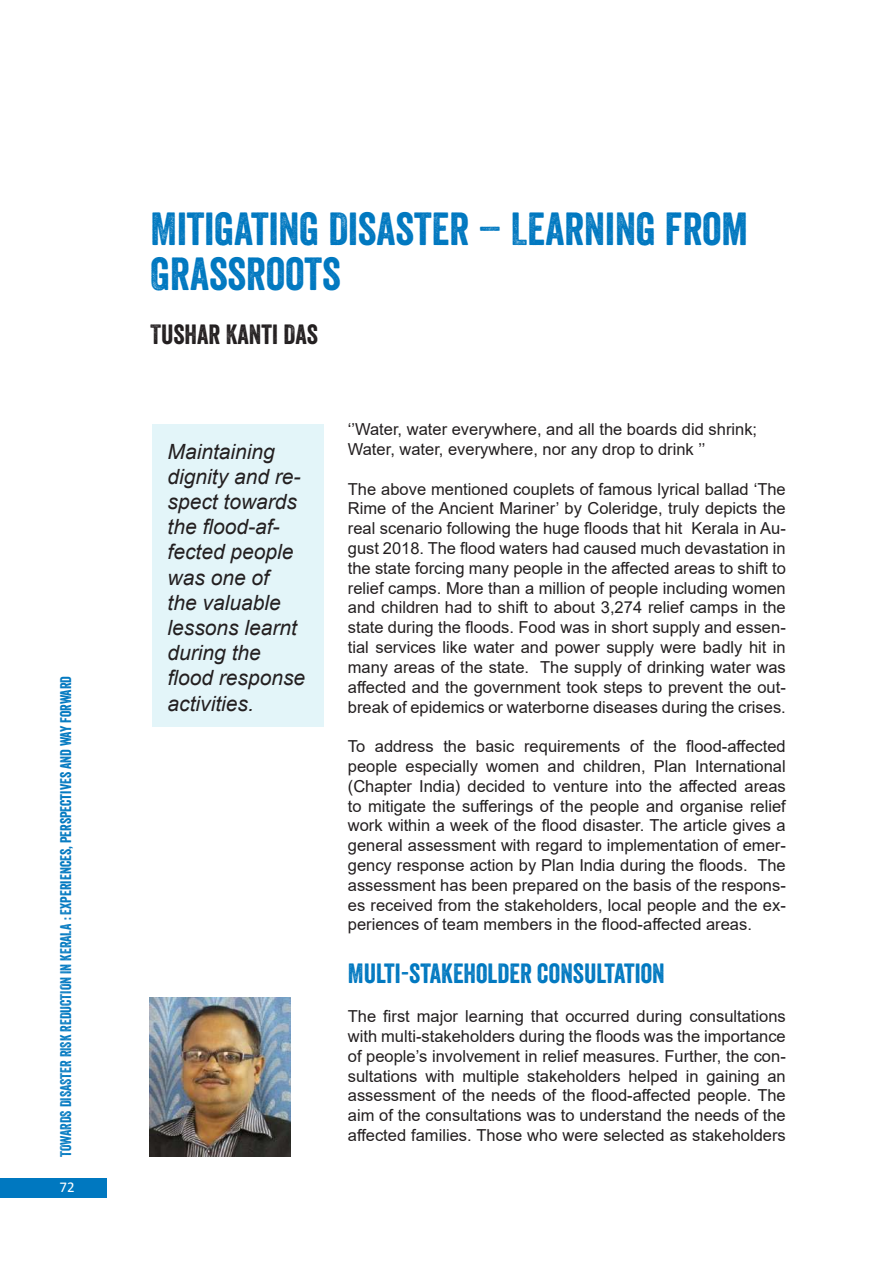
<style>
.page{position:relative;width:893px;height:1263px;background:#fff}
.page>*{position:absolute;margin:0;border:0;box-sizing:border-box;transform-origin:0 0}
.t1{font:45px/45px "Veneer";color:#0078c0}
.t2{font:27px "Veneer";color:#0078c0}
.t3{font:27px "Veneer";color:#231f20}
.t4{font:italic 21px/25.2px "Arial";color:#231f20}
.t5{font:16.5px/19.8px "Arial";color:#231f20;text-align:justify}
.t6{font:15px "Veneer";color:#0078c0}
.t7{font:15px "Calibri";color:#fff}
</style>
<div class="page">
<div style="left:0;top:1178px;width:106px;height:19px;background:#0078c0"></div>
<div style="left:152px;top:424px;width:171px;height:302px;background:#e3f5f9"></div>
<img style="left:150px;top:997px;width:140px;height:160px">
<p class="t6" style="left:56px;top:1157px;width:482px;rotate:-90deg">TOWARDS DISASTER RISK REDUCTION IN KERALA : EXPERIENCES, PERSPECTIVES AND WAY FORWARD</p>
<p class="t7" style="left:60px;top:1178px;width:17px">72</p>
<h1 class="t1" style="left:151px;top:206px;width:599px">MITIGATING DISASTER – LEARNING FROM<br>GRASSROOTS</h1>
<h2 class="t3" style="left:151px;top:318px;width:169px">TUSHAR KANTI DAS</h2>
<p class="t4" style="left:168px;top:439px;width:139px">Maintaining dignity and re&shy;spect towards the flood-af&shy;fected people was one of<br>the valuable lessons learnt during the flood response activities.</p>
<p class="t5" style="left:348px;top:419px;width:411px">‘’Water, water everywhere, and all the boards did shrink;<br>Water, water, everywhere, nor any drop to drink ’’</p>
<p class="t5" style="left:348px;top:479px;width:439px">The above mentioned couplets of famous lyrical ballad ‘The Rime of the Ancient Mariner’ by Coleridge, truly depicts the real scenario following the huge floods that hit Kerala in Au&shy;gust 2018. The flood waters had caused much devastation in the state forcing many people in the affected areas to shift to relief camps. More than a million of people including women and children had to shift to about 3,274 relief camps in the state during the floods. Food was in short supply and essen&shy;tial services like water and power supply were badly hit in many areas of the state. The supply of drinking water was affected and the government took steps to prevent the out&shy;break of epidemics or waterborne diseases during the crises.</p>
<p class="t5" style="left:348px;top:736px;width:439px">To address the basic requirements of the flood-affected people especially women and children, Plan International (Chapter India) decided to venture into the affected areas to mitigate the sufferings of the people and organise relief work within a week of the flood disaster. The article gives a general assessment with regard to implementation of emer&shy;gency response action by Plan India during the floods. The assessment has been prepared on the basis of the respons&shy;es received from the stakeholders, local people and the ex&shy;periences of team members in the flood-affected areas.</p>
<h2 class="t2" style="left:348px;top:956px;width:318px">MULTI-STAKEHOLDER CONSULTATION</h2>
<p class="t5" style="left:348px;top:1006px;width:439px">The first major learning that occurred during consultations with multi-stakeholders during the floods was the importance of people’s involvement in relief measures. Further, the con&shy;sultations with multiple stakeholders helped in gaining an assessment of the needs of the flood-affected people. The aim of the consultations was to understand the needs of the affected families. Those who were selected as stakeholders</p>
</div>
